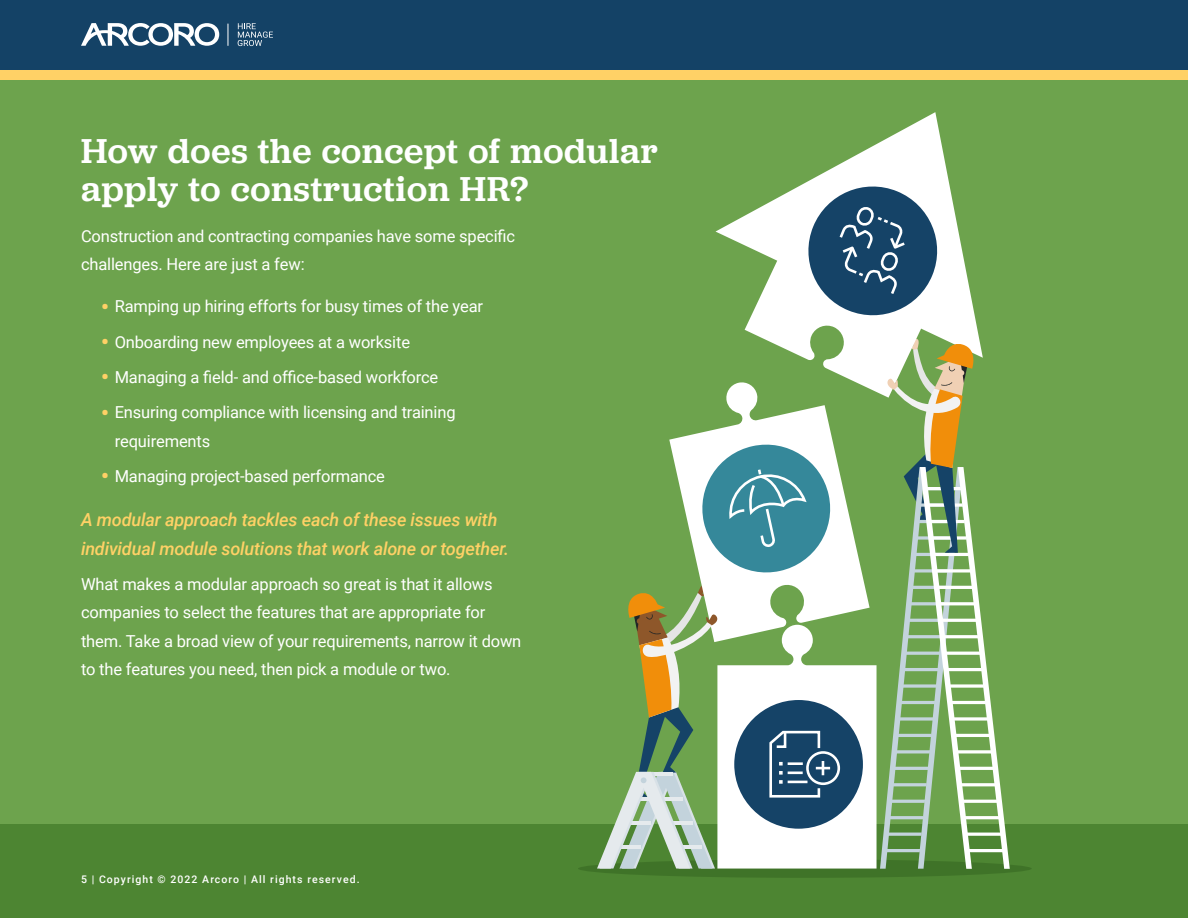
<style>
.page{position:relative;width:1188px;height:918px;background:#6da34d}
.page>*{position:absolute;margin:0;border:0;box-sizing:border-box;transform-origin:0 0}
.Blue_Section_Header{font:500 36px/37.5px "Jubilat";letter-spacing:.02em;color:#fff}
.Body_Style_1{font:italic 500 18px/28.5px "Roboto";letter-spacing:-.01em;color:#ffd166}
.Body_Style_1-2{font:16.5px/28.5px "Roboto";letter-spacing:-.01em;color:#fff}
.Bullet_long_text{font:16.5px/28.5px "Roboto";letter-spacing:-.01em;color:#fff}
.t1{font:500 10.5px "Roboto";letter-spacing:.1em;color:#fff}
.s1{font-weight:900;font-size:21px;color:#ffd166}
</style>
<div class="page">
<div style="left:0;top:824px;width:1188px;height:94px;background:#4d8532"></div>
<div style="left:578px;top:859px;width:454px;height:19px;background:#3f7328;border-radius:50%"></div>
<svg style="left:716px;top:112px;width:263px;height:226px"></svg>
<svg style="left:803px;top:181px;width:140px;height:140px;background:#6e8aa0"></svg>
<svg style="left:597px;top:338px;width:413px;height:531px"></svg>
<div style="left:0;top:69px;width:1188px;height:11px;background:#ffd166"></div>
<div style="left:0;top:0;width:1188px;height:69px;background:#144266"></div>
<svg style="left:238px;top:23px;width:35px;height:23px"></svg>
<svg style="left:227px;top:24px;width:1px;height:21px"></svg>
<svg style="left:81px;top:23px;width:138px;height:23px"></svg>
<p class="Blue_Section_Header" style="left:81px;top:131px;width:578px">How does the concept of modular apply to construction HR?</p>
<p class="Body_Style_1-2" style="left:81px;top:221px;width:436px">Construction and contracting companies have some specific challenges. Here are just a few:</p>
<p class="Bullet_long_text" style="left:101px;top:292px;width:383px"><span class="s1">•</span> Ramping up hiring efforts for busy times of the year</p>
<p class="Bullet_long_text" style="left:101px;top:327px;width:310px"><span class="s1">•</span> Onboarding new employees at a worksite</p>
<p class="Bullet_long_text" style="left:101px;top:362px;width:339px"><span class="s1">•</span> Managing a field- and office-based workforce</p>
<p class="Bullet_long_text" style="left:115px;top:398px;width:342px;text-indent:-14px"><span class="s1">•</span> Ensuring compliance with licensing and training requirements</p>
<p class="Bullet_long_text" style="left:101px;top:461px;width:285px"><span class="s1">•</span> Managing project-based performance</p>
<p class="Body_Style_1" style="left:81px;top:505px;width:429px">A modular approach tackles each of these issues with individual module solutions that work alone or together.</p>
<p class="Body_Style_1-2" style="left:81px;top:569px;width:442px">What makes a modular approach so great is that it allows companies to select the features that are appropriate for them. Take a broad view of your requirements, narrow it down to the features you need, then pick a module or two.</p>
<p class="t1" style="left:81px;top:872px;width:280px">5 | Copyright © 2022 Arcoro | All rights reserved.</p>
</div>
